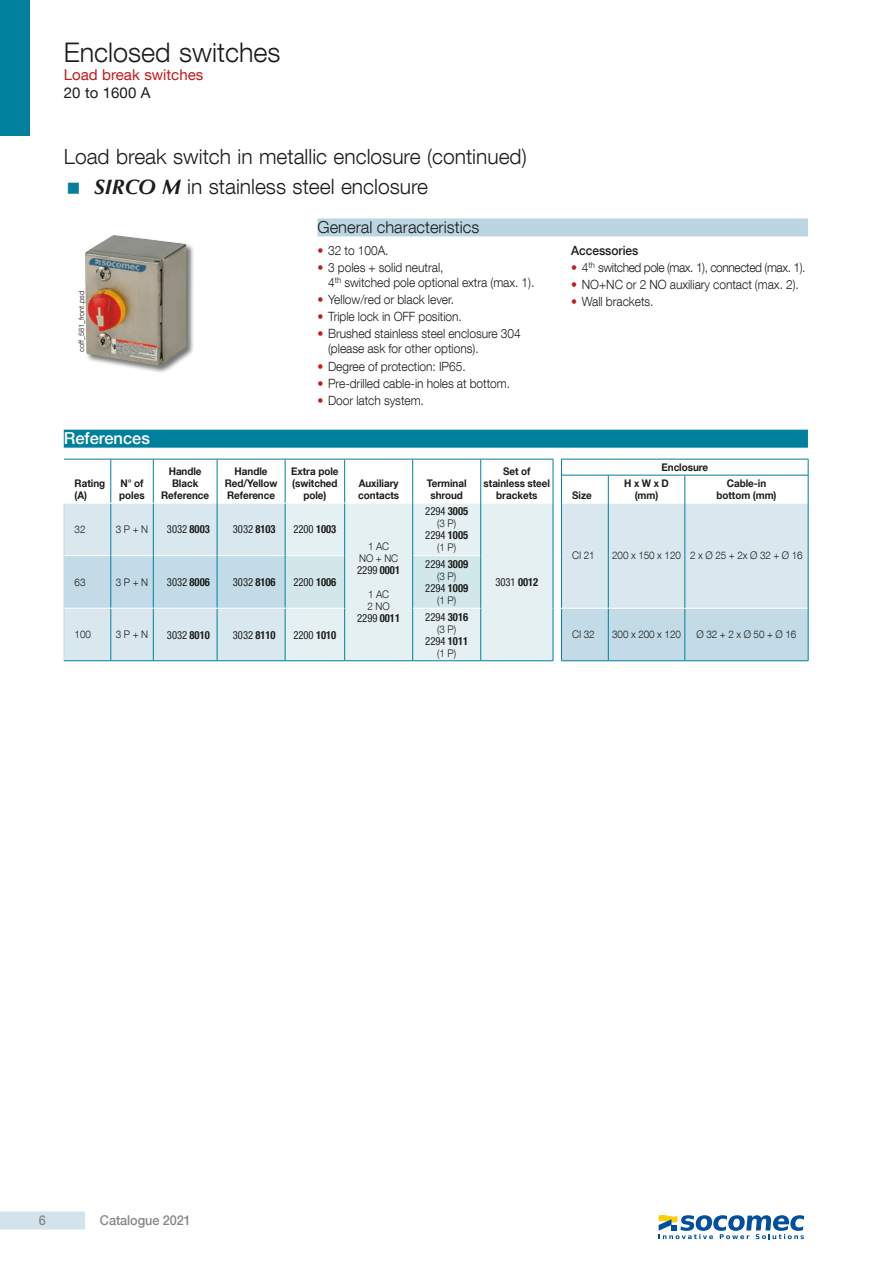
<style>
.page{position:relative;width:893px;height:1263px;background:#fff}
.page>*{position:absolute;margin:0;border:0;box-sizing:border-box;transform-origin:0 0}
.t1{font:300 27px "Helvetica Neue LT Com";color:#1d1d1b}
.t2{font:300 21px "Helvetica Neue LT Com";color:#1d1d1b}
.t3{font:300 16.5px "Helvetica Neue LT Com";color:#1d1d1b}
.t4{font:500 16.5px "Helvetica Neue LT Com";color:#fff}
.t5{font:15px "Helvetica Neue LT Com";color:#c51a1c}
.t6{font:15px "Helvetica Neue LT Com";color:#1d1d1b}
.t7{font:500 13.5px "Helvetica Neue LT Com";letter-spacing:-.005em;color:#878787;scale:.94 1}
.t8{font:300 12.75px/15px "Helvetica Neue LT Com";letter-spacing:-.005em;color:#1d1d1b;scale:.94 1}
.t9{font:300 12.75px "Helvetica Neue LT Com";letter-spacing:-.035em;color:#1d1d1b;scale:.94 1}
.t10{font:500 12.75px "Helvetica Neue LT Com";letter-spacing:-.005em;color:#1d1d1b;scale:.94 1}
.t11{font:condensed 11.25px "Helvetica Neue LT Com";color:#1d1d1b;scale:.94 1}
.t12{font:700 10.5px/12px "Helvetica Neue LT Com";letter-spacing:-.005em;color:#1d1d1b;text-align:center;scale:.94 1}
.t13{font:300 10.5px/12px "Helvetica Neue LT Com";letter-spacing:-.005em;color:#1d1d1b;text-align:center;scale:.94 1}
.t14{font:300 7.5px "Helvetica Neue LT Com";color:#1d1d1b}
.s1{font-family:"Optima LT Std";font-weight:700;font-style:italic}
.s2{color:#c51a1c}
.s3{font-weight:700}
</style>
<div class="page">
<div style="left:0;top:1211px;width:85px;height:18px;background:#d2e3ec"></div>
<div style="left:0;top:0;width:30px;height:136px;background:#00809d"></div>
<div style="left:317px;top:218px;width:491px;height:18px;background:#bbd6e2"></div>
<div style="left:64px;top:430px;width:744px;height:18px;background:#00809d"></div>
<svg style="left:64px;top:459px;width:745px;height:202px"></svg>
<div style="left:85px;top:235px;width:110px;height:139px;background:#1d1d1b;opacity:.6"></div>
<img style="left:85px;top:235px;width:101px;height:131px">
<svg style="left:659px;top:1215px;width:145px;height:24px"></svg>
<h1 class="t1" style="left:64px;top:36px;width:218px">Enclosed switches</h1>
<p class="t5" style="left:64px;top:65px;width:141px">Load break switches</p>
<p class="t6" style="left:64px;top:83px;width:88px">20 to 1600 A</p>
<h2 class="t2" style="left:64px;top:144px;width:464px">Load break switch in metallic enclosure (continued)</h2>
<h2 class="t2" style="left:94px;top:174px;width:336px"><span class="s1">SIRCO M</span> in stainless steel enclosure</h2>
<p class="t14" style="left:77px;top:352px;width:62px;rotate:-90deg">coff_581_front.psd</p>
<p class="t4" style="left:64px;top:428px;width:88px">References</p>
<p class="t12" style="left:75px;top:477px;width:34px;text-align:left">Rating (A)</p>
<p class="t12" style="left:119px;top:477px;width:29px;text-align:left">N° of poles</p>
<p class="t3" style="left:317px;top:217px;width:163px">General characteristics</p>
<p class="t8" style="left:317px;top:243px;width:77px"><span class="s2">•</span> 32 to 100A.</p>
<p class="t8" style="left:328px;top:260px;width:221px;text-indent:-11px"><span class="s2">•</span> 3 poles + solid neutral,<br>4<sup>th</sup> switched pole optional extra (max. 1).</p>
<p class="t8" style="left:317px;top:292px;width:147px"><span class="s2">•</span> Yellow/red or black lever.</p>
<p class="t8" style="left:317px;top:309px;width:155px"><span class="s2">•</span> Triple lock in OFF position.</p>
<p class="t8" style="left:328px;top:326px;width:207px;text-indent:-11px"><span class="s2">•</span> Brushed stainless steel enclosure 304 (please ask for other options).</p>
<p class="t8" style="left:317px;top:358px;width:159px"><span class="s2">•</span> Degree of protection: IP65.</p>
<p class="t8" style="left:317px;top:375px;width:206px"><span class="s2">•</span> Pre-drilled cable-in holes at bottom.</p>
<p class="t8" style="left:317px;top:392px;width:115px"><span class="s2">•</span> Door latch system.</p>
<p class="t12" style="left:161px;top:465px;width:53px">Handle<br>Black<br>Reference</p>
<p class="t12" style="left:225px;top:465px;width:58px">Handle<br>Red/Yellow<br>Reference</p>
<p class="t12" style="left:291px;top:465px;width:52px">Extra pole (switched pole)</p>
<p class="t12" style="left:358px;top:477px;width:45px;text-align:left">Auxiliary contacts</p>
<p class="t12" style="left:427px;top:477px;width:44px">Terminal shroud</p>
<p class="t12" style="left:484px;top:465px;width:72px">Set of stainless steel brackets</p>
<p class="t13" style="left:75px;top:523px;width:13px">32</p>
<p class="t13" style="left:116px;top:523px;width:36px">3 P + N</p>
<p class="t11" style="left:167px;top:523px;width:47px">3032 <span class="s3">8003</span></p>
<p class="t11" style="left:233px;top:523px;width:47px">3032 <span class="s3">8103</span></p>
<p class="t11" style="left:293px;top:523px;width:47px">2200 <span class="s3">1003</span></p>
<p class="t13" style="left:75px;top:576px;width:13px">63</p>
<p class="t13" style="left:116px;top:576px;width:36px">3 P + N</p>
<p class="t11" style="left:167px;top:575px;width:47px">3032 <span class="s3">8006</span></p>
<p class="t11" style="left:233px;top:575px;width:47px">3032 <span class="s3">8106</span></p>
<p class="t11" style="left:293px;top:575px;width:47px">2200 <span class="s3">1006</span></p>
<p class="t13" style="left:75px;top:628px;width:19px">100</p>
<p class="t13" style="left:116px;top:628px;width:36px">3 P + N</p>
<p class="t11" style="left:167px;top:628px;width:47px">3032 <span class="s3">8010</span></p>
<p class="t11" style="left:233px;top:628px;width:47px">3032 <span class="s3">8110</span></p>
<p class="t11" style="left:293px;top:628px;width:47px">2200 <span class="s3">1010</span></p>
<p class="t13" style="left:359px;top:540px;width:43px">1 AC<br>NO + NC</p>
<p class="t11" style="left:357px;top:563px;width:47px">2299 <span class="s3">0001</span></p>
<p class="t13" style="left:368px;top:588px;width:25px;text-align:left">1 AC<br>2 NO</p>
<p class="t11" style="left:357px;top:611px;width:47px">2299 <span class="s3">0011</span></p>
<p class="t11" style="left:425px;top:505px;width:47px">2294 <span class="s3">3005</span></p>
<p class="t13" style="left:437px;top:517px;width:22px">(3 P)</p>
<p class="t11" style="left:425px;top:529px;width:47px">2294 <span class="s3">1005</span></p>
<p class="t13" style="left:437px;top:541px;width:22px">(1 P)</p>
<p class="t11" style="left:425px;top:557px;width:47px">2294 <span class="s3">3009</span></p>
<p class="t13" style="left:437px;top:570px;width:22px">(3 P)</p>
<p class="t11" style="left:425px;top:581px;width:47px">2294 <span class="s3">1009</span></p>
<p class="t13" style="left:437px;top:594px;width:22px">(1 P)</p>
<p class="t11" style="left:425px;top:610px;width:47px">2294 <span class="s3">3016</span></p>
<p class="t13" style="left:437px;top:622px;width:22px">(3 P)</p>
<p class="t11" style="left:425px;top:634px;width:47px">2294 <span class="s3">1011</span></p>
<p class="t13" style="left:437px;top:646px;width:22px">(1 P)</p>
<p class="t11" style="left:495px;top:575px;width:47px">3031 <span class="s3">0012</span></p>
<p class="t10" style="left:571px;top:243px;width:73px">Accessories</p>
<p class="t9" style="left:571px;top:260px;width:251px"><span class="s2">•</span> 4<sup>th</sup> switched pole (max. 1), connected (max. 1).</p>
<p class="t8" style="left:571px;top:277px;width:244px"><span class="s2">•</span> NO+NC or 2 NO auxiliary contact (max. 2).</p>
<p class="t8" style="left:571px;top:294px;width:89px"><span class="s2">•</span> Wall brackets.</p>
<p class="t12" style="left:661px;top:461px;width:51px">Enclosure</p>
<p class="t12" style="left:572px;top:489px;width:22px">Size</p>
<p class="t12" style="left:624px;top:477px;width:49px">H x W x D (mm)</p>
<p class="t12" style="left:716px;top:477px;width:65px">Cable-in bottom (mm)</p>
<p class="t13" style="left:572px;top:549px;width:26px">CI 21</p>
<p class="t13" style="left:612px;top:549px;width:204px">200 x 150 x 120 2 x Ø 25 + 2x Ø 32 + Ø 16</p>
<p class="t13" style="left:572px;top:628px;width:26px">CI 32</p>
<p class="t13" style="left:612px;top:628px;width:75px">300 x 200 x 120</p>
<p class="t13" style="left:697px;top:628px;width:108px">Ø 32 + 2 x Ø 50 + Ø 16</p>
<p class="t7" style="left:39px;top:1212px;width:9px">6</p>
<p class="t7" style="left:100px;top:1212px;width:98px">Catalogue 2021</p>
</div>
